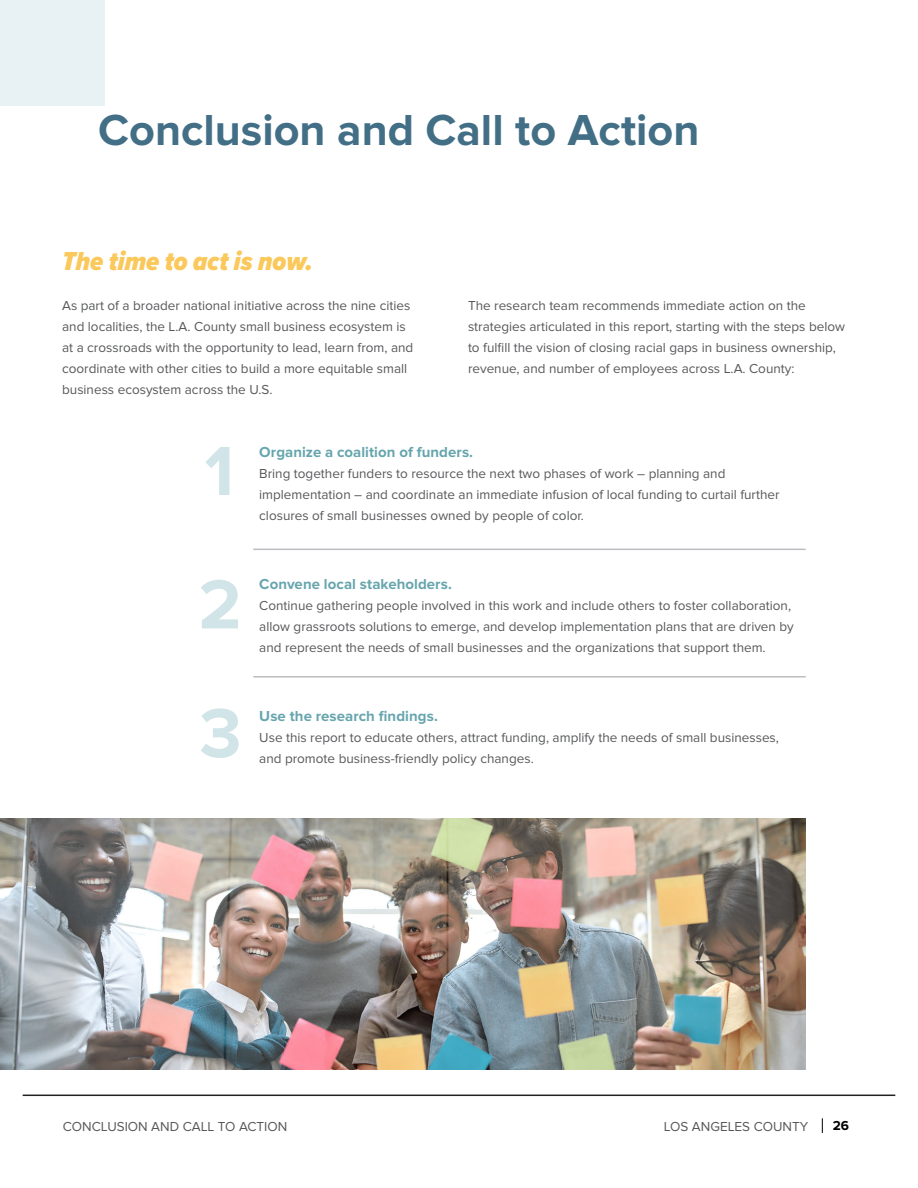
<style>
.page{position:relative;width:918px;height:1188px;background:#fff}
.page>*{position:absolute;margin:0;border:0;box-sizing:border-box;transform-origin:0 0}
.t1{font:700 72px/131.1px "Proxima Nova";color:#d1e4e7;text-align:justify}
.t2{font:700 45px "Proxima Nova";color:#426e86}
.t3{font:italic 900 27px "Proxima Nova Cond";color:#fac85b}
.t4{font:700 15px "Proxima Nova";letter-spacing:.005em;color:#66a5ad}
.t5{font:13.5px/21px "Proxima Nova";color:#57585a}
.t6{font:700 13.5px "Proxima Nova";color:#000}
</style>
<div class="page">
<svg style="left:822px;top:1118px;width:1px;height:15px"></svg>
<hr style="left:23px;top:1095px;width:872px;height:1px;background:#231f20">
<hr style="left:253px;top:549px;width:553px;height:1px;background:#bcbdc0">
<hr style="left:253px;top:676px;width:553px;height:2px;background:#bcbdc0">
<img style="left:0;top:819px;width:806px;height:251px">
<div style="left:0;top:0;width:105px;height:106px;background:#e8f1f3"></div>
<h2 class="t2" style="left:98px;top:104px;width:603px">Conclusion and Call to Action</h2>
<h3 class="t3" style="left:62px;top:241px;width:252px">The time to act is now.</h3>
<p class="t5" style="left:62px;top:295px;width:353px">As part of a broader national initiative across the nine cities and localities, the L.A. County small business ecosystem is at a crossroads with the opportunity to lead, learn from, and coordinate with other cities to build a more equitable small business ecosystem across the U.S.</p>
<p class="t5" style="left:468px;top:295px;width:379px">The research team recommends immediate action on the strategies articulated in this report, starting with the steps below to fulfill the vision of closing racial gaps in business ownership, revenue, and number of employees across L.A. County:</p>
<h1 class="t1" style="left:198px;top:407px;width:45px">1<br>2<br>3</h1>
<p class="t4" style="left:259px;top:443px;width:215px">Organize a coalition of funders.</p>
<p class="t5" style="left:259px;top:463px;width:522px">Bring together funders to resource the next two phases of work – planning and implementation – and coordinate an immediate infusion of local funding to curtail further closures of small businesses owned by people of color.</p>
<p class="t4" style="left:259px;top:575px;width:194px">Convene local stakeholders.</p>
<p class="t5" style="left:259px;top:595px;width:536px">Continue gathering people involved in this work and include others to foster collaboration, allow grassroots solutions to emerge, and develop implementation plans that are driven by and represent the needs of small businesses and the organizations that support them.</p>
<p class="t4" style="left:259px;top:707px;width:180px">Use the research findings.</p>
<p class="t5" style="left:259px;top:727px;width:521px">Use this report to educate others, attract funding, amplify the needs of small businesses, and promote business-friendly policy changes.</p>
<p class="t5" style="left:63px;top:1116px;width:138px">Conclusion and Call</p>
<p class="t5" style="left:218px;top:1116px;width:71px">to Actio n</p>
<p class="t5" style="left:664px;top:1116px;width:146px">LOS ANGELES COUNTY</p>
<p class="t6" style="left:833px;top:1118px;width:18px">26</p>
</div>
